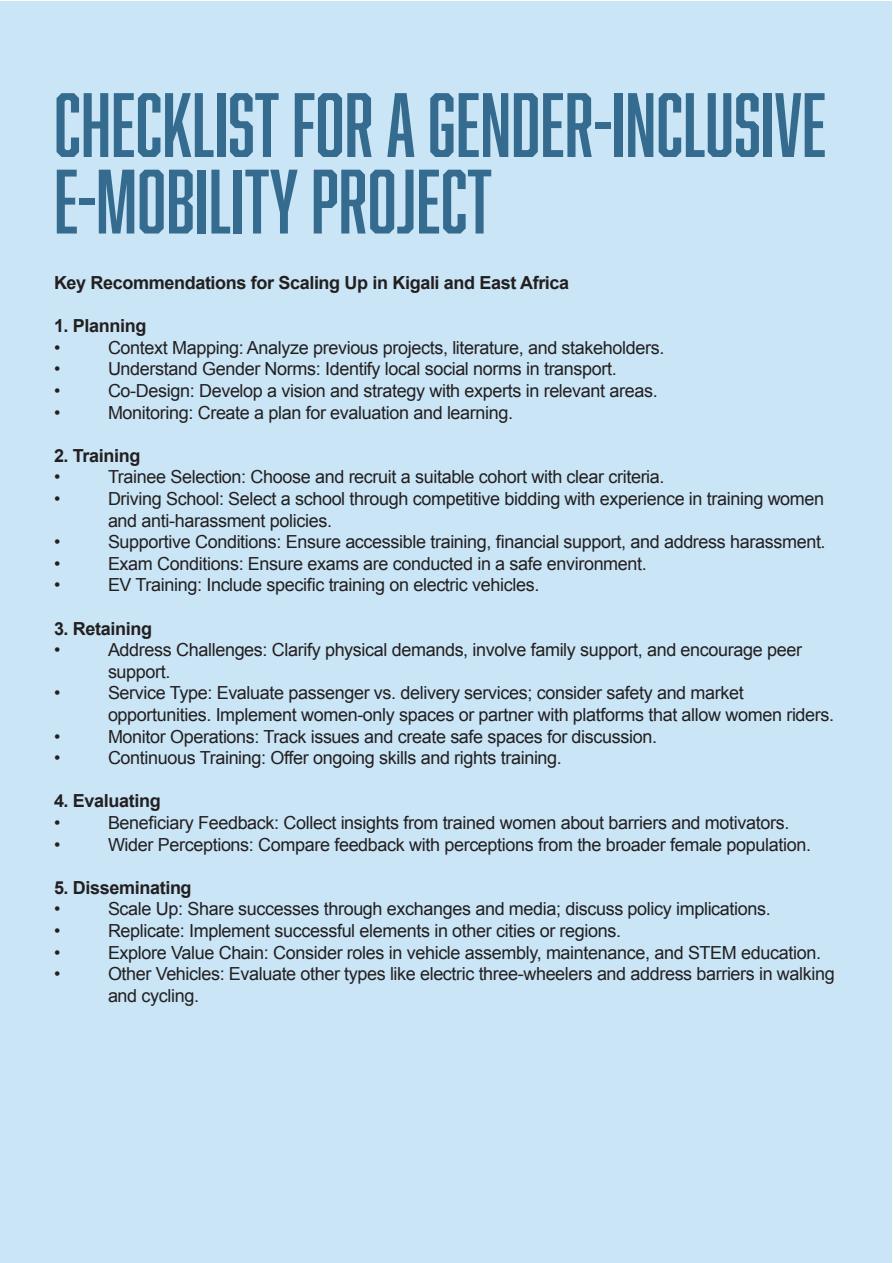
<style>
.page{position:relative;width:893px;height:1263px;background:#fff}
.page>*{position:absolute;margin:0;border:0;box-sizing:border-box;transform-origin:0 0}
.t1{font:84px/76.5px "Abolition";color:#346b8e}
.t2{font:18px/21.6px "Arial";letter-spacing:-.02em;color:#231f20}
.t3{font:700 18px "Arial";letter-spacing:-.02em;color:#231f20}
</style>
<div class="page">
<div style="left:1px;top:1px;width:891px;height:1261px;background:#c9e5f6"></div>
<p class="t1" style="left:54px;top:85px;width:774px">CHECKLIST FOR A GENDER-INCLUSIVE<br>E-MOBILITY PROJECT</p>
<p class="t3" style="left:54px;top:271px;width:517px">Key Recommendations for Scaling Up in Kigali and East Africa</p>
<p class="t3" style="left:54px;top:314px;width:94px">1. Planning</p>
<p class="t2" style="left:54px;top:337px;width:8px">•</p>
<p class="t2" style="left:108px;top:337px;width:558px">Context Mapping: Analyze previous projects, literature, and stakeholders.</p>
<p class="t2" style="left:54px;top:358px;width:8px">•</p>
<p class="t2" style="left:108px;top:358px;width:510px">Understand Gender Norms: Identify local social norms in transport.</p>
<p class="t2" style="left:54px;top:380px;width:8px">•</p>
<p class="t2" style="left:108px;top:380px;width:551px">Co-Design: Develop a vision and strategy with experts in relevant areas.</p>
<p class="t2" style="left:54px;top:402px;width:8px">•</p>
<p class="t2" style="left:108px;top:402px;width:407px">Monitoring: Create a plan for evaluation and learning.</p>
<p class="t3" style="left:54px;top:444px;width:88px">2. Training</p>
<p class="t2" style="left:54px;top:466px;width:8px">•</p>
<p class="t2" style="left:108px;top:466px;width:558px">Trainee Selection: Choose and recruit a suitable cohort with clear criteria.</p>
<p class="t2" style="left:54px;top:488px;width:8px">•</p>
<p class="t2" style="left:108px;top:488px;width:718px">Driving School: Select a school through competitive bidding with experience in training women and anti-harassment policies.</p>
<p class="t2" style="left:54px;top:531px;width:8px">•</p>
<p class="t2" style="left:108px;top:531px;width:719px">Supportive Conditions: Ensure accessible training, financial support, and address harassment.</p>
<p class="t2" style="left:54px;top:553px;width:8px">•</p>
<p class="t2" style="left:108px;top:553px;width:540px">Exam Conditions: Ensure exams are conducted in a safe environment.</p>
<p class="t2" style="left:54px;top:574px;width:8px">•</p>
<p class="t2" style="left:108px;top:574px;width:433px">EV Training: Include specific training on electric vehicles.</p>
<p class="t3" style="left:54px;top:616px;width:100px">3. Retaining</p>
<p class="t2" style="left:54px;top:639px;width:8px">•</p>
<p class="t2" style="left:108px;top:639px;width:695px">Address Challenges: Clarify physical demands, involve family support, and encourage peer support.</p>
<p class="t2" style="left:54px;top:682px;width:8px">•</p>
<p class="t2" style="left:108px;top:682px;width:728px">Service Type: Evaluate passenger vs. delivery services; consider safety and market opportunities. Implement women-only spaces or partner with platforms that allow women riders.</p>
<p class="t2" style="left:54px;top:726px;width:8px">•</p>
<p class="t2" style="left:108px;top:726px;width:551px">Monitor Operations: Track issues and create safe spaces for discussion.</p>
<p class="t2" style="left:54px;top:747px;width:8px">•</p>
<p class="t2" style="left:108px;top:747px;width:455px">Continuous Training: Offer ongoing skills and rights training.</p>
<p class="t3" style="left:54px;top:789px;width:108px">4. Evaluating</p>
<p class="t2" style="left:54px;top:812px;width:8px">•</p>
<p class="t2" style="left:108px;top:812px;width:683px">Beneficiary Feedback: Collect insights from trained women about barriers and motivators.</p>
<p class="t2" style="left:54px;top:834px;width:8px">•</p>
<p class="t2" style="left:108px;top:834px;width:704px">Wider Perceptions: Compare feedback with perceptions from the broader female population.</p>
<p class="t3" style="left:54px;top:876px;width:139px">5. Disseminating</p>
<p class="t2" style="left:54px;top:898px;width:8px">•</p>
<p class="t2" style="left:108px;top:898px;width:664px">Scale Up: Share successes through exchanges and media; discuss policy implications.</p>
<p class="t2" style="left:54px;top:920px;width:8px">•</p>
<p class="t2" style="left:108px;top:920px;width:515px">Replicate: Implement successful elements in other cities or regions.</p>
<p class="t2" style="left:54px;top:942px;width:8px">•</p>
<p class="t2" style="left:108px;top:942px;width:714px">Explore Value Chain: Consider roles in vehicle assembly, maintenance, and STEM education.</p>
<p class="t2" style="left:54px;top:963px;width:8px">•</p>
<p class="t2" style="left:108px;top:963px;width:728px">Other Vehicles: Evaluate other types like electric three-wheelers and address barriers in walking and cycling.</p>
</div>
